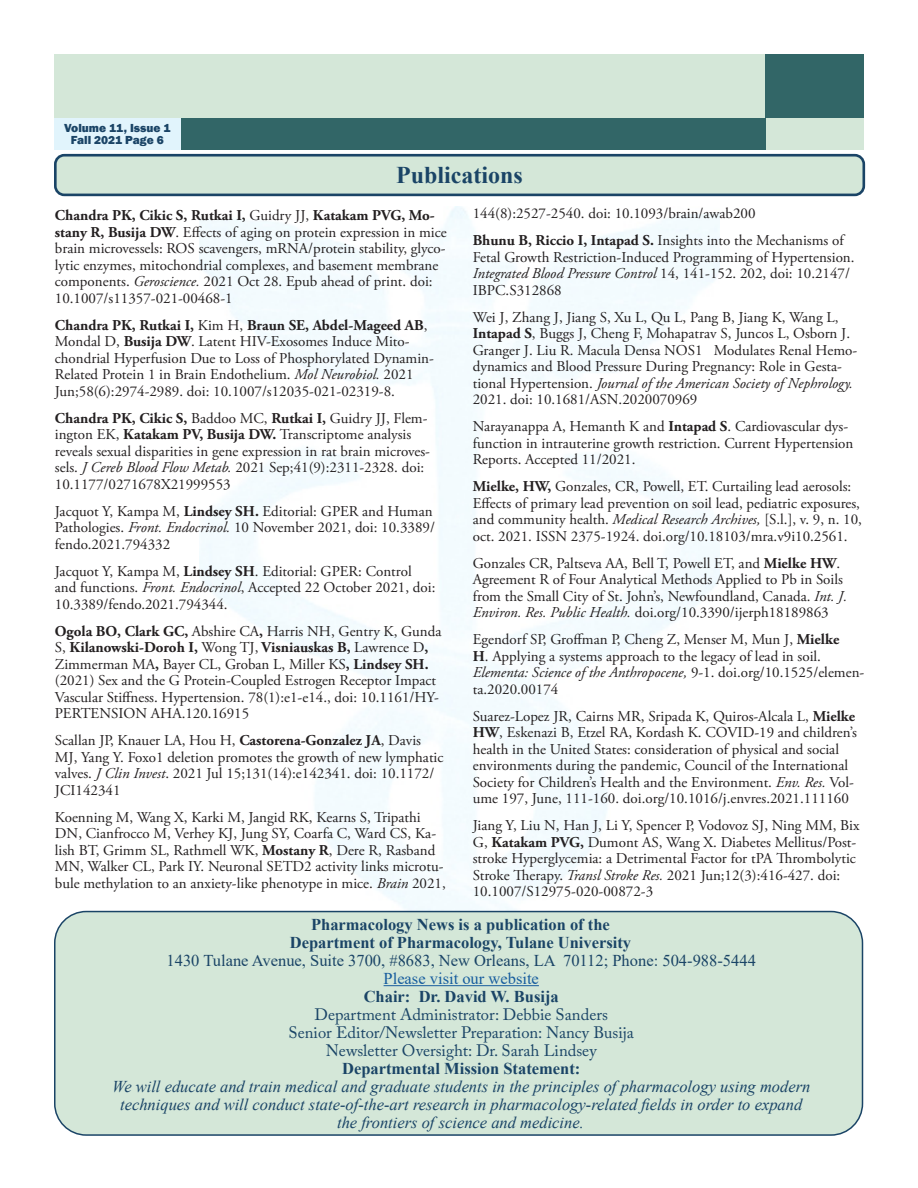
<style>
.page{position:relative;width:918px;height:1188px;background:#fff}
.page>*{position:absolute;margin:0;border:0;box-sizing:border-box;transform-origin:0 0}
.t1{font:700 24px "Times New Roman";color:#1a4466}
.t2{font:italic 16.5px "Times New Roman";color:#1a4466}
.t3{font:700 16.5px "Times New Roman";color:#1a4466}
.t4{font:16.5px "Adobe Caslon Pro";color:#1a4466}
.t5{font:16.5px "Times New Roman";color:#1a4466}
.t6{font:16.5px "Times New Roman";color:#175d9e}
.t7{font:15px/16.5px "Adobe Garamond Pro";color:#231f20}
.t8{font:800 12px "Franklin Gothic";color:#1a4466}
.s1{font-weight:700}
.s2{font-style:italic}
</style>
<div class="page">
<div style="left:54px;top:54px;width:810px;height:95px;background:#d4e7d8"></div>
<div style="left:181px;top:118px;width:585px;height:31px;background:#326667"></div>
<div style="left:55px;top:912px;width:807px;height:223px;background:#d4e7d8;border-radius:32px"></div>
<hr style="left:384px;top:985px;width:155px;height:1px;background:#175d9e">
<div style="left:54px;top:911px;width:809px;height:225px;border:2px solid #1a4466;border-radius:32px"></div>
<div style="left:766px;top:54px;width:98px;height:64px;background:#326667"></div>
<div style="left:55px;top:155px;width:809px;height:40px;background:#d4e7d8;border-radius:9px"></div>
<div style="left:54px;top:154px;width:811px;height:42px;border:3px solid #1a4466;border-radius:9px"></div>
<div style="left:54px;top:118px;width:127px;height:31px;background:#e1f4fc"></div>
<p class="t8" style="left:64px;top:120px;width:108px">Volume 11, Issue 1</p>
<p class="t8" style="left:71px;top:132px;width:94px">Fall 2021 Page 6</p>
<p class="t1" style="left:396px;top:158px;width:128px">Publications</p>
<p class="t7" style="left:55px;top:208px;width:393px"><span class="s1">Chandra PK, Cikic S, Rutkai I,</span> Guidry JJ, <span class="s1">Katakam PVG, Mo&shy;stany R, Busija DW</span>. Effects of aging on protein expression in mice brain microvessels: ROS scavengers, mRNA/protein stability, glyco&shy;lytic enzymes, mitochondrial complexes, and basement membrane components. <span class="s2">Geroscience.</span> 2021 Oct 28. Epub ahead of print. doi:<br>10.1007/s11357-021-00468-1</p>
<p class="t7" style="left:55px;top:317px;width:381px"><span class="s1">Chandra PK, Rutkai I,</span> Kim H, <span class="s1">Braun SE, Abdel-Mageed AB</span>, Mondal D, <span class="s1">Busija DW</span>. Latent HIV-Exosomes Induce Mito&shy;chondrial Hyperfusion Due to Loss of Phosphorylated Dynamin-Related Protein 1 in Brain Endothelium. <span class="s2">Mol Neurobiol.</span> 2021<br>Jun;58(6):2974-2989. doi: 10.1007/s12035-021-02319-8.</p>
<p class="t7" style="left:55px;top:410px;width:377px"><span class="s1">Chandra PK, Cikic S,</span> Baddoo MC, <span class="s1">Rutkai I,</span> Guidry JJ, Flem&shy;ington EK, <span class="s1">Katakam PV, Busija DW.</span> Transcriptome analysis reveals sexual disparities in gene expression in rat brain microves&shy;sels. <span class="s2">J Cereb Blood Flow Metab.</span> 2021 Sep;41(9):2311-2328. doi:<br>10.1177/0271678X21999553</p>
<p class="t7" style="left:55px;top:503px;width:382px">Jacquot Y, Kampa M, <span class="s1">Lindsey SH.</span> Editorial: GPER and Human<br>Pathologies. <span class="s2">Front. Endocrinol.</span> 10 November 2021, doi: 10.3389/ fendo.2021.794332</p>
<p class="t7" style="left:55px;top:563px;width:382px">Jacquot Y, Kampa M, <span class="s1">Lindsey SH</span>. Editorial: GPER: Control and functions. <span class="s2">Front. Endocrinol</span>, Accepted 22 October 2021, doi:<br>10.3389/fendo.2021.794344.</p>
<p class="t7" style="left:55px;top:623px;width:388px"><span class="s1">Ogola BO, Clark GC,</span> Abshire CA<span class="s1">,</span> Harris NH, Gentry K, Gunda S, <span class="s1">Kilanowski-Doroh I,</span> Wong TJ, <span class="s1">Visniauskas B,</span> Lawrence D<span class="s1">, </span>Zimmerman MA<span class="s1">,</span> Bayer CL, Groban L, Miller KS<span class="s1">, Lindsey SH. </span>(2021) Sex and the G Protein-Coupled Estrogen Receptor Impact Vascular Stiffness. Hypertension. 78(1):e1-e14., doi: 10.1161/HY-PERTENSION AHA.120.16915</p>
<p class="t7" style="left:55px;top:733px;width:390px">Scallan JP, Knauer LA, Hou H, <span class="s1">Castorena-Gonzalez JA</span>, Davis MJ, Yang Y. Foxo1 deletion promotes the growth of new lymphatic valves. <span class="s2">J Clin Invest</span>. 2021 Jul 15;131(14):e142341. doi: 10.1172/ JCI142341</p>
<p class="t7" style="left:55px;top:809px;width:392px">Koenning M, Wang X, Karki M, Jangid RK, Kearns S, Tripathi DN, Cianfrocco M, Verhey KJ, Jung SY, Coarfa C, Ward CS, Ka&shy;lish BT, Grimm SL, Rathmell WK, <span class="s1">Mostany R</span>, Dere R, Rasband MN, Walker CL, Park IY. Neuronal SETD2 activity links microtu&shy;bule methylation to an anxiety-like phenotype in mice. <span class="s2">Brain</span> 2021,</p>
<p class="t7" style="left:473px;top:206px;width:284px">144(8):2527-2540. doi: 10.1093/brain/awab200</p>
<p class="t7" style="left:473px;top:233px;width:383px"><span class="s1">Bhunu B, Riccio I, Intapad S.</span> Insights into the Mechanisms of Fetal Growth Restriction-Induced Programming of Hypertension.<br><span class="s2">Integrated Blood Pressure Control</span> 14, 141-152. 202, doi: 10.2147/ IBPC.S312868</p>
<p class="t7" style="left:473px;top:310px;width:386px">Wei J, Zhang J, Jiang S, Xu L, Qu L, Pang B, Jiang K, Wang L, <span class="s1">Intapad S</span>, Buggs J, Cheng F, Mohapatrav S, Juncos L, Osborn J.<br>Granger J. Liu R. Macula Densa NOS1β Modulates Renal Hemo&shy;dynamics and Blood Pressure During Pregnancy: Role in Gesta&shy;tional Hypertension. <span class="s2">Journal of the American Society of Nephrology.<br></span>2021. doi: 10.1681/ASN.2020070969</p>
<p class="t7" style="left:473px;top:419px;width:382px">Narayanappa A, Hemanth K and <span class="s1">Intapad S</span>. Cardiovascular dys&shy;function in intrauterine growth restriction. Current Hypertension<br>Reports. Accepted 11/2021.</p>
<p class="t7" style="left:473px;top:479px;width:391px"><span class="s1">Mielke, HW,</span> Gonzales, CR, Powell, ET. Curtailing lead aerosols:<br>Effects of primary lead prevention on soil lead, pediatric exposures, and community health. <span class="s2">Medical Research Archives,</span> [S.l.], v. 9, n. 10, oct. 2021. ISSN 2375-1924. doi.org/10.18103/mra.v9i10.2561.</p>
<p class="t7" style="left:473px;top:556px;width:376px">Gonzales CR, Paltseva AA, Bell T, Powell ET, and <span class="s1">Mielke HW</span>.<br>Agreement R of Four Analytical Methods Applied to Pb in Soils from the Small City of St. John’s, Newfoundland, Canada. <span class="s2">Int. J.<br>Environ. Res. Public Health.</span> doi.org/10.3390/ijerph18189863</p>
<p class="t7" style="left:473px;top:632px;width:393px">Egendorf SP, Groffman P, Cheng Z, Menser M, Mun J, <span class="s1">Mielke<br>H</span>. Applying a systems approach to the legacy of lead in soil.<br><span class="s2">Elementa: Science of the Anthropocene,</span> 9-1. doi.org/10.1525/elemen&shy;ta.2020.00174</p>
<p class="t7" style="left:473px;top:709px;width:386px">Suarez-Lopez JR, Cairns MR, Sripada K, Quiros-Alcala L, <span class="s1">Mielke HW</span>, Eskenazi B, Etzel RA, Kordash K. COVID-19 and children’s health in the United States: consideration of physical and social environments during the pandemic, Council of the International Society for Children’s Health and the Environment. <span class="s2">Env. Res.</span> Vol&shy;ume 197, June, 111-160. doi.org/10.1016/j.envres.2021.111160</p>
<p class="t7" style="left:473px;top:818px;width:388px">Jiang Y, Liu N, Han J, Li Y, Spencer P, Vodovoz SJ, Ning MM, Bix G, <span class="s1">Katakam PVG,</span> Dumont AS, Wang X. Diabetes Mellitus/Post&shy;stroke Hyperglycemia: a Detrimental Factor for tPA Thrombolytic Stroke Therapy. <span class="s2">Transl Stroke Res.</span> 2021 Jun;12(3):416-427. doi:<br>10.1007/S12975-020-00872-3</p>
<p class="t3" style="left:311px;top:912px;width:300px">Pharmacology News is a publication of the</p>
<p class="t3" style="left:290px;top:930px;width:343px">Department of Pharmacology, Tulane University</p>
<p class="t5" style="left:167px;top:949px;width:591px">1430 Tulane Avenue, Suite 3700, #8683, New Orleans, LA 70112; Phone: 504-988-5444</p>
<p class="t6" style="left:384px;top:967px;width:157px">Please visit our website</p>
<p class="t3" style="left:364px;top:984px;width:197px">Chair: Dr. David W. Busija</p>
<p class="t4" style="left:315px;top:1005px;width:295px">Department Administrator: Debbie Sanders</p>
<p class="t4" style="left:288px;top:1023px;width:347px">Senior Editor/Newsletter Preparation: Nancy Busija</p>
<p class="t4" style="left:326px;top:1041px;width:272px">Newsletter Oversight: Dr. Sarah Lindsey</p>
<p class="t3" style="left:342px;top:1056px;width:240px">Departmental Mission Statement:</p>
<p class="t2" style="left:112px;top:1075px;width:700px">We will educate and train medical and graduate students in the principles of pharmacology using modern</p>
<p class="t2" style="left:120px;top:1093px;width:684px">techniques and will conduct state-of-the-art research in pharmacology-related fields in order to expand</p>
<p class="t2" style="left:337px;top:1111px;width:248px">the frontiers of science and medicine.</p>
</div>
